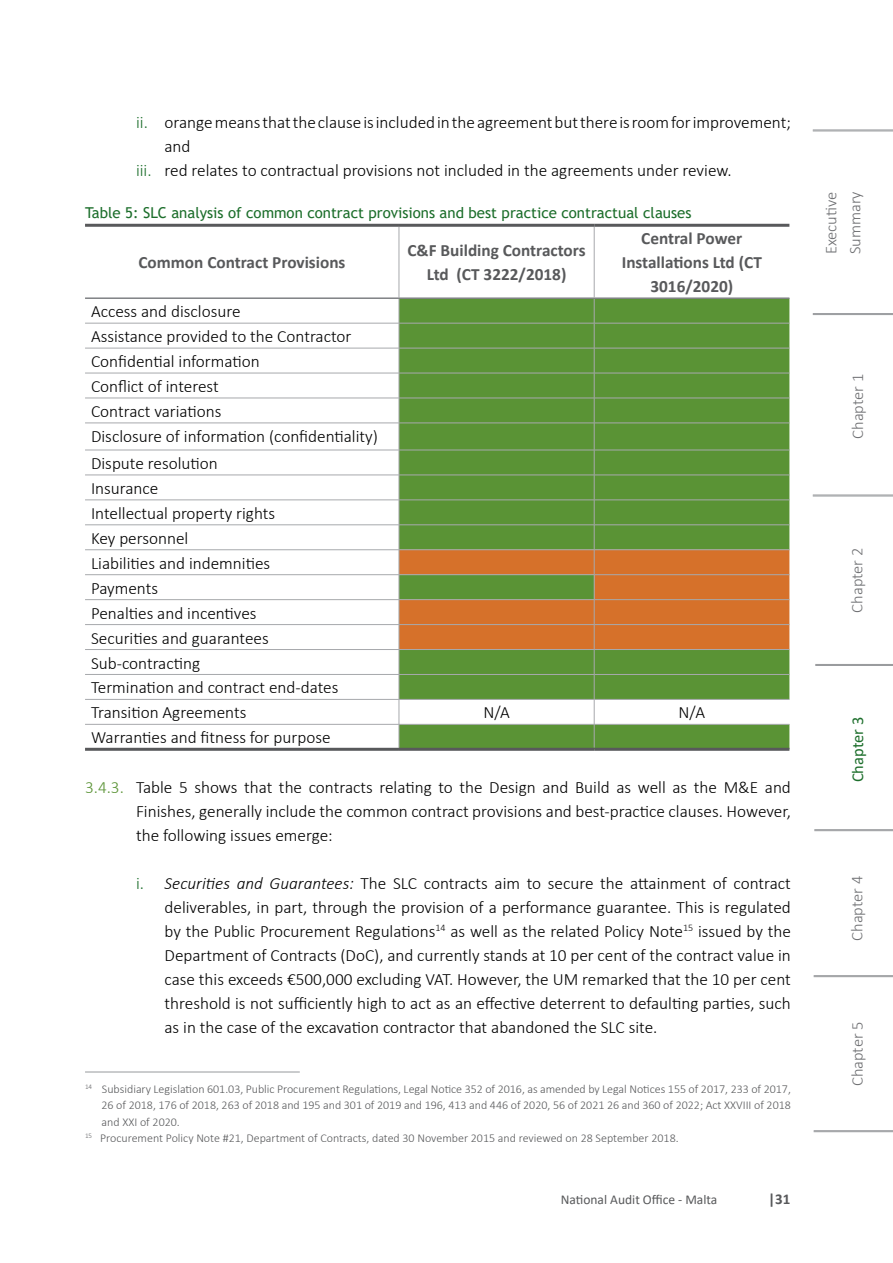
<style>
.page{position:relative;width:893px;height:1263px;background:#fff}
.page>*{position:absolute;margin:0;border:0;box-sizing:border-box;transform-origin:0 0}
.t1{font:300 17.25px/24.9px "Calibri";color:#000}
.t2{font:700 17.25px/24px "Calibri";color:#58595b;text-align:center}
.t3{font:300 16.5px/24px "Calibri";color:#6d6e71}
.t4{font:16.5px "Calibri";color:#1c6e2b}
.t5{font:15px "Trebuchet MS";color:#1c6e2b}
.t6{font:13.5px "Calibri";color:#58595b}
.t7{font:300 12px "Calibri";color:#58595b}
.s1{color:#1c6e2b}
.s2{color:#5a9335}
.s3{font-style:italic}
.s4{font-size:16.5px;color:#fff}
.s5{font-weight:700;font-size:15px}
</style>
<div class="page">
<hr style="left:813px;top:313px;width:80px;height:1px;background:#97999c">
<hr style="left:813px;top:314px;width:80px;height:1px;background:#97999c">
<hr style="left:813px;top:495px;width:80px;height:1px;background:#97999c">
<hr style="left:813px;top:496px;width:80px;height:1px;background:#97999c">
<hr style="left:815px;top:664px;width:78px;height:1px;background:#97999c">
<hr style="left:815px;top:665px;width:78px;height:1px;background:#97999c">
<hr style="left:814px;top:829px;width:79px;height:1px;background:#97999c">
<hr style="left:814px;top:830px;width:79px;height:1px;background:#97999c">
<hr style="left:813px;top:130px;width:80px;height:1px;background:#97999c">
<hr style="left:813px;top:131px;width:80px;height:1px;background:#97999c">
<hr style="left:814px;top:975px;width:79px;height:1px;background:#97999c">
<hr style="left:814px;top:976px;width:79px;height:1px;background:#97999c">
<hr style="left:814px;top:1130px;width:79px;height:1px;background:#97999c">
<hr style="left:814px;top:1131px;width:79px;height:1px;background:#97999c">
<hr style="left:399px;top:227px;width:1px;height:70px;background:#a7a9ac">
<hr style="left:594px;top:227px;width:1px;height:70px;background:#a7a9ac">
<hr style="left:85px;top:323px;width:314px;height:1px;background:#a7a9ac">
<hr style="left:85px;top:348px;width:314px;height:1px;background:#a7a9ac">
<hr style="left:85px;top:373px;width:314px;height:1px;background:#a7a9ac">
<hr style="left:85px;top:398px;width:314px;height:1px;background:#a7a9ac">
<hr style="left:85px;top:423px;width:314px;height:1px;background:#a7a9ac">
<hr style="left:85px;top:450px;width:314px;height:1px;background:#a7a9ac">
<hr style="left:85px;top:475px;width:314px;height:1px;background:#a7a9ac">
<hr style="left:85px;top:500px;width:314px;height:1px;background:#a7a9ac">
<hr style="left:85px;top:524px;width:314px;height:1px;background:#a7a9ac">
<hr style="left:85px;top:549px;width:314px;height:1px;background:#a7a9ac">
<hr style="left:85px;top:574px;width:314px;height:1px;background:#a7a9ac">
<hr style="left:85px;top:599px;width:314px;height:1px;background:#a7a9ac">
<hr style="left:85px;top:624px;width:314px;height:1px;background:#a7a9ac">
<hr style="left:85px;top:649px;width:314px;height:1px;background:#a7a9ac">
<hr style="left:85px;top:674px;width:314px;height:1px;background:#a7a9ac">
<hr style="left:85px;top:699px;width:314px;height:1px;background:#a7a9ac">
<hr style="left:85px;top:724px;width:314px;height:1px;background:#a7a9ac">
<svg style="left:399px;top:299px;width:390px;height:449px;background:#7d9342"></svg>
<hr style="left:85px;top:297px;width:314px;height:2px;background:#808285">
<hr style="left:399px;top:297px;width:195px;height:2px;background:#808285">
<hr style="left:594px;top:297px;width:195px;height:2px;background:#808285">
<hr style="left:85px;top:224px;width:314px;height:3px;background:#58595b">
<hr style="left:399px;top:224px;width:195px;height:3px;background:#58595b">
<hr style="left:594px;top:224px;width:195px;height:3px;background:#58595b">
<hr style="left:85px;top:748px;width:314px;height:3px;background:#58595b">
<hr style="left:399px;top:748px;width:195px;height:3px;background:#58595b">
<hr style="left:594px;top:748px;width:195px;height:3px;background:#58595b">
<hr style="left:85px;top:1071px;width:215px;height:1px;background:#97999c">
<p class="t1" style="left:136px;top:109px;width:656px"><span class="s1">ii.</span> orangemeansthattheclauseisincludedintheagreementbutthereisroomforimprovement;</p>
<p class="t1" style="left:165px;top:133px;width:28px">and</p>
<p class="t1" style="left:136px;top:157px;width:597px"><span class="s1">iii.</span> red relates to contractual provisions not included in the agreements under review.</p>
<p class="t5" style="left:85px;top:203px;width:608px">Table 5: SLC analysis of common contract provisions and best practice contractual clauses</p>
<p class="t2" style="left:138px;top:250px;width:209px">Common Contract Provisions</p>
<p class="t2" style="left:622px;top:226px;width:142px">Central Power<br>Installations Ltd (CT<br>3016/2020)</p>
<p class="t2" style="left:407px;top:238px;width:180px">C&amp;F Building Contractors<br>Ltd (CT 3222/2018)</p>
<p class="t1" style="left:91px;top:299px;width:288px">Access and disclosure<br>Assistance provided to the Contractor<br>Confidential information<br>Conflict of interest<br>Contract variations<br>Disclosure of information (confidentiality)</p>
<p class="t1" style="left:91px;top:451px;width:249px">Dispute resolution<br>Insurance<br>Intellectual property rights<br>Key personnel<br>Liabilities and indemnities<br>Payments<br>Penalties and incentives<br>Securities and guarantees<br>Sub-contracting<br>Termination and contract end-dates<br>Transition Agreements</p>
<p class="t1" style="left:483px;top:700px;width:28px">N/A</p>
<p class="t1" style="left:679px;top:700px;width:28px">N/A</p>
<p class="t1" style="left:91px;top:725px;width:241px">Warranties and fitness for purpose</p>
<p class="t1" style="left:136px;top:775px;width:656px;line-height:24px;text-align:justify;text-indent:-51px"><span class="s2">3.4.3.</span> Table 5 shows that the contracts relating to the Design and Build as well as the M&amp;E and Finishes, generally include the common contract provisions and best-practice clauses. However, the following issues emerge:</p>
<p class="t1" style="left:164px;top:871px;width:628px;line-height:24px;text-align:justify;text-indent:-28px"><span class="s1">i.</span> <span class="s3">Securities and Guarantees:</span> The SLC contracts aim to secure the attainment of contract deliverables, in part, through the provision of a performance guarantee. This is regulated by the Public Procurement Regulations<sup>14</sup> as well as the related Policy Note<sup>15</sup> issued by the Department of Contracts (DoC), and currently stands at 10 per cent of the contract value in case this exceeds €500,000 excluding VAT. However, the UM remarked that the 10 per cent threshold is not sufficiently high to act as an effective deterrent to defaulting parties, such as in the case of the excavation contractor that abandoned the SLC site.</p>
<p class="t7" style="left:85px;top:1081px;width:707px"><sup>14</sup> Subsidiary Legislation 601.03, Public Procurement Regulations, Legal Notice 352 of 2016, as amended by Legal Notices 155 of 2017, 233 of 2017,</p>
<p class="t7" style="left:102px;top:1098px;width:691px">26 of 2018, 176 of 2018, 263 of 2018 and 195 and 301 of 2019 and 196, 413 and 446 of 2020, 56 of 2021 26 and 360 of 2022; Act XXVIII of 2018</p>
<p class="t7" style="left:102px;top:1114px;width:80px">and XXI of 2020.</p>
<p class="t7" style="left:85px;top:1131px;width:595px"><sup>15</sup> Procurement Policy Note #21, Department of Contracts, dated 30 November 2015 and reviewed on 28 September 2018.</p>
<p class="t6" style="left:561px;top:1190px;width:231px">National Audit Office - Malta <span class="s4">\| \\</span><span class="s5">|31</span></p>
<p class="t3" style="left:819px;top:254px;width:64px;rotate:-90deg">Executive<br>Summary</p>
<p class="t3" style="left:846px;top:439px;width:66px;rotate:-90deg">Chapter 1</p>
<p class="t3" style="left:845px;top:613px;width:66px;rotate:-90deg">Chapter 2</p>
<p class="t4" style="left:846px;top:782px;width:67px;rotate:-90deg">Chapter 3</p>
<p class="t3" style="left:845px;top:941px;width:66px;rotate:-90deg">Chapter 4</p>
<p class="t3" style="left:845px;top:1086px;width:66px;rotate:-90deg">Chapter 5</p>
</div>
